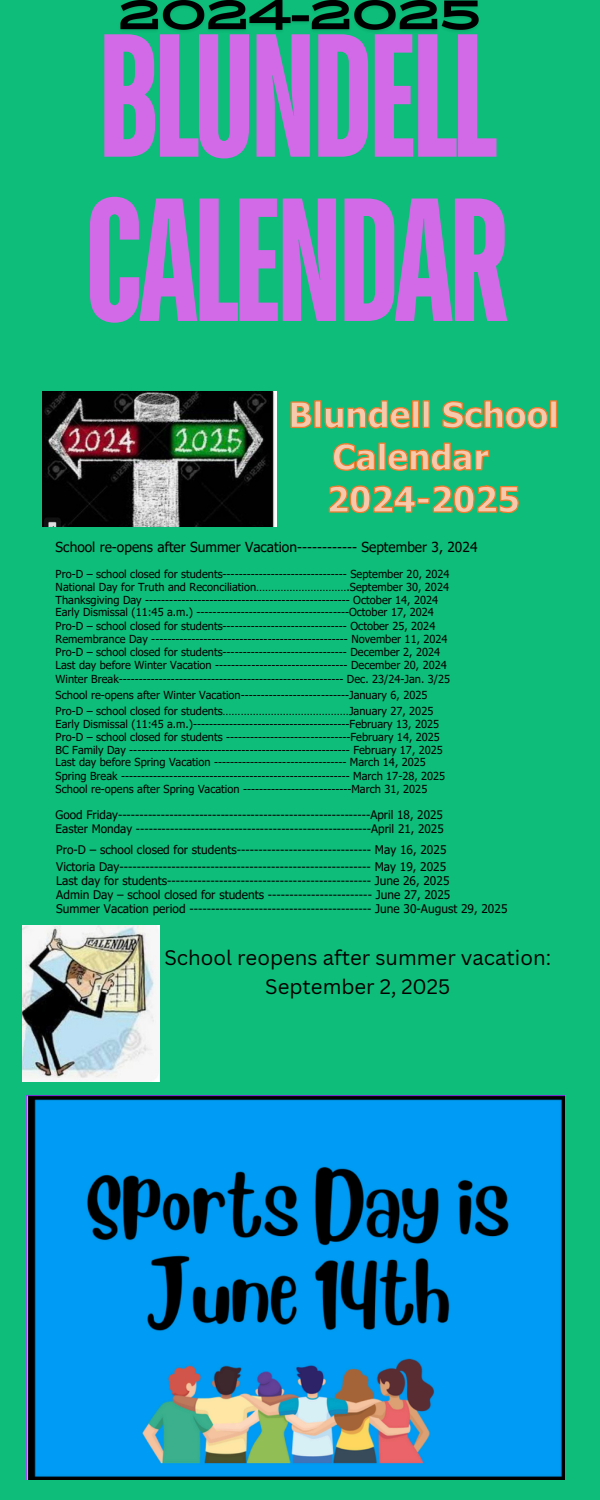
<style>
.page{position:relative;width:600px;height:1500px;background:#0dbd79}
.page>*{position:absolute;margin:0;border:0;box-sizing:border-box;transform-origin:0 0}
.t1{font:700 174.9px/164.3px "TT Bluescreens";letter-spacing:-.03em;color:#d269e6}
.t2{font:20.4px/28.5px "Canva Sans";color:#000;text-align:center}
.t3{font:13.8px "Tahoma";color:#000}
.t4{font:11.9px "Tahoma";color:#000}
.t5{font:11.8px "Tahoma";color:#000}
.t6{font:11px "Tahoma";color:#000}
</style>
<div class="page">
<svg style="left:290px;top:400px;width:268px;height:29px"></svg>
<svg style="left:332px;top:442px;width:158px;height:29px"></svg>
<svg style="left:328px;top:485px;width:191px;height:29px"></svg>
<img style="left:43px;top:392px;width:234px;height:135px">
<img style="left:23px;top:926px;width:137px;height:155px">
<img style="left:26px;top:1096px;width:538px;height:384px">
<img style="left:120px;top:0;width:359px;height:31px">
<p class="t1" style="left:84px;top:23px;width:428px">BLUNDELL<br>CALENDAR</p>
<h4 class="t3" style="left:56px;top:539px;width:423px">School re-opens after Summer Vacation------------ September 3, 2024</h4>
<p class="t6" style="left:56px;top:567px;width:395px">Pro-D – school closed for students------------------------------- September 20, 2024</p>
<p class="t6" style="left:56px;top:580px;width:395px">National Day for Truth and Reconciliation………………………….September 30, 2024</p>
<p class="t6" style="left:56px;top:593px;width:384px">Thanksgiving Day --------------------------------------------------- October 14, 2024</p>
<p class="t6" style="left:56px;top:605px;width:380px">Early Dismissal (11:45 a.m.) --------------------------------------October 17, 2024</p>
<p class="t6" style="left:56px;top:619px;width:381px">Pro-D – school closed for students------------------------------- October 25, 2024</p>
<p class="t6" style="left:56px;top:632px;width:393px">Remembrance Day ------------------------------------------------- November 11, 2024</p>
<p class="t6" style="left:56px;top:645px;width:386px">Pro-D – school closed for students------------------------------- December 2, 2024</p>
<p class="t6" style="left:56px;top:658px;width:393px">Last day before Winter Vacation --------------------------------- December 20, 2024</p>
<p class="t6" style="left:56px;top:672px;width:396px">Winter Break-------------------------------------------------------- Dec. 23/24-Jan. 3/25</p>
<p class="t6" style="left:56px;top:688px;width:373px">School re-opens after Winter Vacation---------------------------January 6, 2025</p>
<p class="t6" style="left:56px;top:704px;width:379px">Pro-D – school closed for students……………………………………January 27, 2025</p>
<p class="t6" style="left:56px;top:717px;width:385px">Early Dismissal (11:45 a.m.)---------------------------------------February 13, 2025</p>
<p class="t6" style="left:56px;top:730px;width:386px">Pro-D – school closed for students -------------------------------February 14, 2025</p>
<p class="t6" style="left:56px;top:743px;width:389px">BC Family Day ------------------------------------------------------- February 17, 2025</p>
<p class="t6" style="left:56px;top:755px;width:372px">Last day before Spring Vacation --------------------------------- March 14, 2025</p>
<p class="t6" style="left:56px;top:769px;width:391px">Spring Break --------------------------------------------------------- March 17-28, 2025</p>
<p class="t6" style="left:56px;top:782px;width:373px">School re-opens after Spring Vacation ---------------------------March 31, 2025</p>
<p class="t5" style="left:56px;top:807px;width:389px">Good Friday-----------------------------------------------------------April 18, 2025</p>
<p class="t5" style="left:56px;top:821px;width:390px">Easter Monday -------------------------------------------------------April 21, 2025</p>
<p class="t4" style="left:56px;top:842px;width:392px">Pro-D – school closed for students------------------------------- May 16, 2025</p>
<p class="t4" style="left:56px;top:859px;width:392px">Victoria Day---------------------------------------------------------- May 19, 2025</p>
<p class="t4" style="left:56px;top:873px;width:395px">Last day for students----------------------------------------------- June 26, 2025</p>
<p class="t4" style="left:56px;top:887px;width:396px">Admin Day – school closed for students ------------------------ June 27, 2025</p>
<p class="t4" style="left:56px;top:901px;width:453px">Summer Vacation period ------------------------------------------ June 30-August 29, 2025</p>
<h3 class="t2" style="left:164px;top:943px;width:388px">School reopens after summer vacation:<br>September 2, 2025</h3>
</div>
